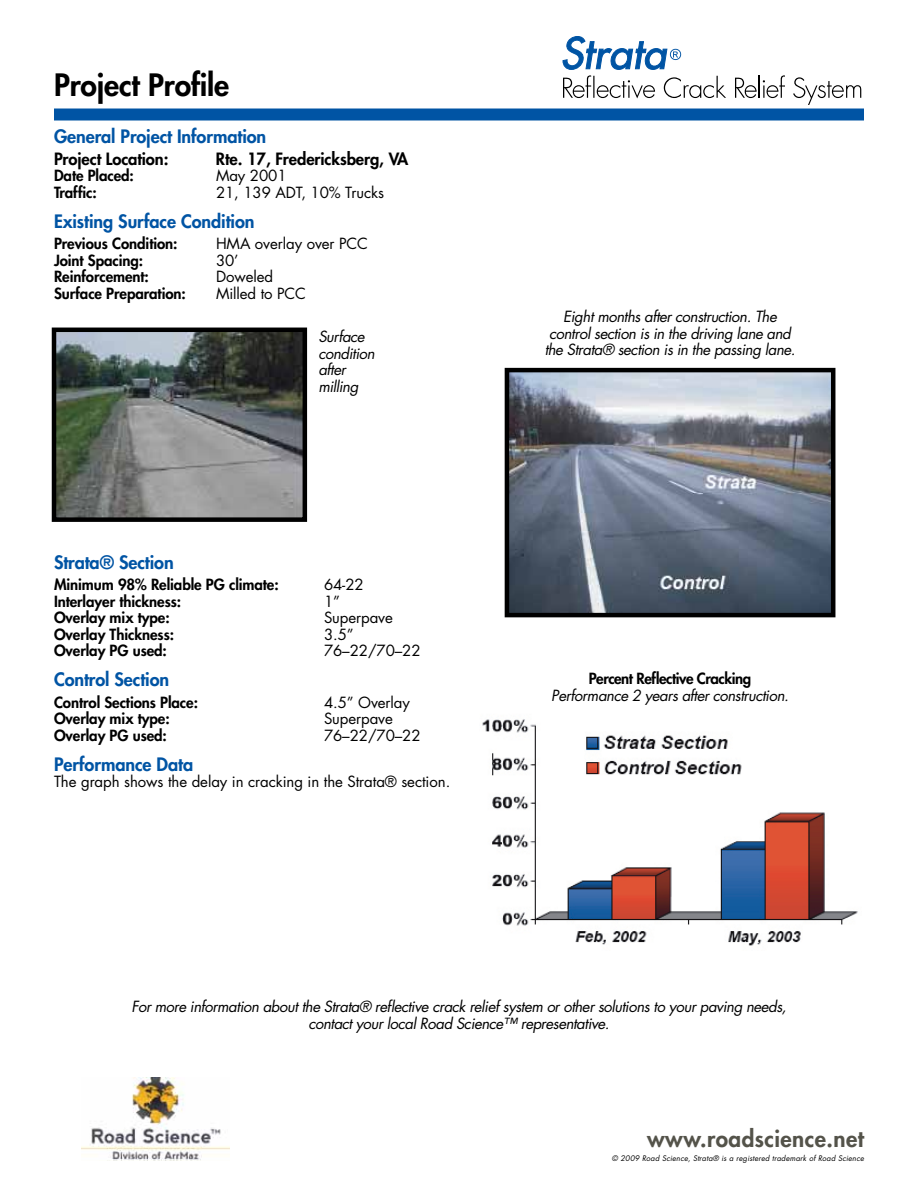
<style>
.page{position:relative;width:918px;height:1188px;background:#fff}
.page>*{position:absolute;margin:0;border:0;box-sizing:border-box;transform-origin:0 0}
.t1{font:800 30px "Futura Std";letter-spacing:-.005em;color:#000}
.t2{font:800 22.5px "Futura Std";letter-spacing:.02em;color:#54534a}
.t3{font:800 18px "Futura Std";letter-spacing:-.005em;color:#0054a4}
.t4{font:800 16.5px "Futura Std";letter-spacing:-.005em;color:#000}
.t5{font:italic 15px/16.5px "Futura Std";letter-spacing:-.03em;color:#000;text-align:center}
.t6{font:800 15px "Futura Std";letter-spacing:-.005em;color:#000}
.t7{font:15px "Futura Std";letter-spacing:-.005em;color:#000}
.t8{font:800 15px "Futura Std";letter-spacing:-.03em;color:#000}
.t9{font:italic 7.5px "Futura Std";letter-spacing:.02em;color:#000}
</style>
<div class="page">
<div style="left:54px;top:109px;width:810px;height:12px;background:#0054a4"></div>
<img style="left:81px;top:1078px;width:148px;height:82px">
<svg style="left:735px;top:75px;width:50px;height:23px"></svg>
<svg style="left:793px;top:77px;width:68px;height:28px"></svg>
<svg style="left:563px;top:36px;width:163px;height:62px"></svg>
<img style="left:57px;top:333px;width:245px;height:184px">
<div style="left:52px;top:328px;width:255px;height:194px;border:4px solid #000"></div>
<img style="left:510px;top:373px;width:320px;height:239px">
<div style="left:505px;top:368px;width:330px;height:249px;border:4px solid #000"></div>
<img style="left:482px;top:719px;width:376px;height:227px">
<h1 class="t1" style="left:54px;top:66px;width:177px">Project Profile</h1>
<p class="t3" style="left:54px;top:125px;width:214px">General Project Information</p>
<p class="t4" style="left:54px;top:148px;width:116px">Project Location:</p>
<p class="t4" style="left:216px;top:148px;width:194px">Rte. 17, Fredericksberg, VA</p>
<p class="t6" style="left:54px;top:166px;width:81px">Date Placed:</p>
<p class="t7" style="left:216px;top:166px;width:72px">May 2001</p>
<p class="t6" style="left:54px;top:183px;width:44px">Traffic:</p>
<p class="t7" style="left:216px;top:182px;width:170px">21, 139 ADT, 10% Trucks</p>
<p class="t3" style="left:54px;top:210px;width:202px">Existing Surface Condition</p>
<p class="t6" style="left:54px;top:234px;width:125px">Previous Condition:</p>
<p class="t7" style="left:216px;top:234px;width:154px">HMA overlay over PCC</p>
<p class="t6" style="left:54px;top:251px;width:91px">Joint Spacing:</p>
<p class="t7" style="left:216px;top:251px;width:24px">30’</p>
<p class="t6" style="left:54px;top:267px;width:96px">Reinforcement:</p>
<p class="t7" style="left:216px;top:267px;width:59px">Doweled</p>
<p class="t6" style="left:54px;top:284px;width:133px">Surface Preparation:</p>
<p class="t7" style="left:216px;top:284px;width:92px">Milled to PCC</p>
<p class="t5" style="left:318px;top:329px;width:58px;text-align:left">Surface condition after milling</p>
<p class="t3" style="left:54px;top:551px;width:121px">Strata® Section</p>
<p class="t6" style="left:54px;top:575px;width:226px">Minimum 98% Reliable PG climate:</p>
<p class="t7" style="left:324px;top:575px;width:41px">64-22</p>
<p class="t6" style="left:54px;top:592px;width:129px">Interlayer thickness:</p>
<p class="t7" style="left:324px;top:592px;width:18px">1”</p>
<p class="t6" style="left:54px;top:608px;width:117px">Overlay mix type:</p>
<p class="t7" style="left:324px;top:608px;width:70px">Superpave</p>
<p class="t6" style="left:54px;top:625px;width:122px">Overlay Thickness:</p>
<p class="t7" style="left:324px;top:625px;width:31px">3.5”</p>
<p class="t6" style="left:54px;top:641px;width:114px">Overlay PG used:</p>
<p class="t7" style="left:324px;top:641px;width:98px">76–22/70–22</p>
<p class="t3" style="left:54px;top:668px;width:117px">Control Section</p>
<p class="t6" style="left:54px;top:693px;width:146px">Control Sections Place:</p>
<p class="t7" style="left:324px;top:693px;width:87px">4.5” Overlay</p>
<p class="t6" style="left:54px;top:709px;width:117px">Overlay mix type:</p>
<p class="t7" style="left:324px;top:709px;width:70px">Superpave</p>
<p class="t6" style="left:54px;top:726px;width:114px">Overlay PG used:</p>
<p class="t7" style="left:324px;top:726px;width:98px">76–22/70–22</p>
<p class="t3" style="left:54px;top:753px;width:141px">Performance Data</p>
<p class="t7" style="left:54px;top:772px;width:398px">The graph shows the delay in cracking in the Strata® section.</p>
<p class="t5" style="left:545px;top:309px;width:252px">Eight months after construction. The control section is in the driving lane and the Strata® section is in the passing lane.</p>
<p class="t8" style="left:589px;top:669px;width:164px">Percent Reflective Cracking</p>
<p class="t5" style="left:551px;top:687px;width:239px">Performance 2 years after construction.</p>
<p class="t5" style="left:131px;top:999px;width:657px">For more information about the Strata® reflective crack relief system or other solutions to your paving needs, contact your local Road Science™ representative.</p>
<h2 class="t2" style="left:647px;top:1125px;width:218px">www.roadscience.net</h2>
<p class="t9" style="left:612px;top:1153px;width:254px">© 2009 Road Science, Strata® is a registered trademark of Road Science</p>
</div>
